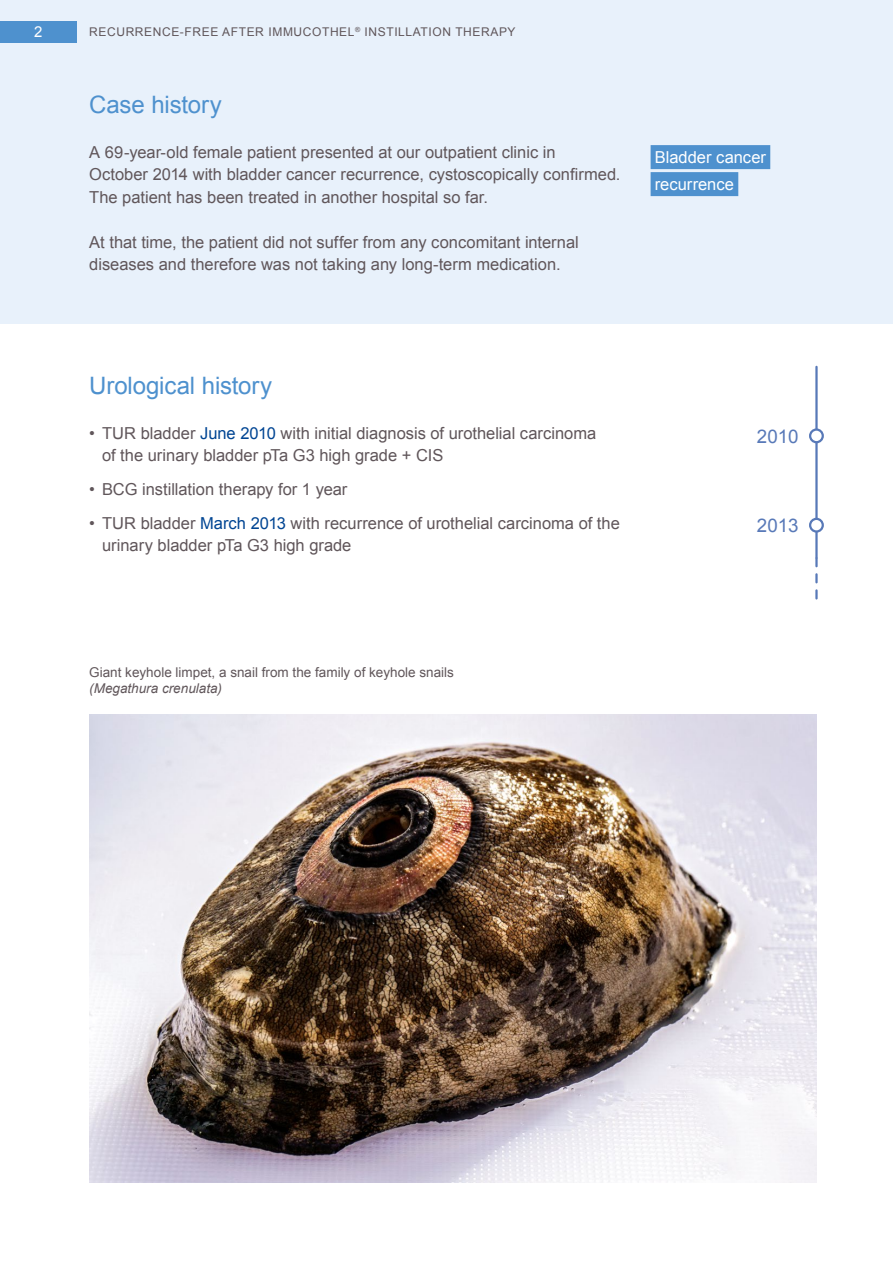
<style>
.page{position:relative;width:893px;height:1263px;background:#fff}
.page>*{position:absolute;margin:0;border:0;box-sizing:border-box;transform-origin:0 0}
.Headline_Shadow_Blue{font:24px "Arial";letter-spacing:-.005em;color:#4e91ce}
.Tabelle_11_Pt{font:18.75px "Arial";color:#5879b8}
.fliesstext_EN{font:16.5px/22.5px "Arial";color:#60565a}
.zitat_klein{font:16.5px "Arial";color:#fff}
.t1{font:15px "Arial";color:#fff}
.BU_linksbündig{font:13.5px/16.5px "Arial";color:#60565a}
.t2{font:12px "Arial";letter-spacing:.05em;color:#60565a}
.s1{color:#014593}
.s2{font-style:italic}
</style>
<div class="page">
<div style="left:0;top:0;width:893px;height:323px;background:#e8f1fb"></div>
<div style="left:651px;top:145px;width:119px;height:24px;background:#4e91ce"></div>
<div style="left:651px;top:172px;width:87px;height:24px;background:#4e91ce"></div>
<hr style="left:815px;top:367px;width:3px;height:191px;background:#5879b8">
<svg style="left:815px;top:558px;width:3px;height:40px"></svg>
<svg style="left:810px;top:430px;width:13px;height:12px"></svg>
<div style="left:809px;top:428px;width:15px;height:15px;border:2px solid #5879b8;border-radius:50%"></div>
<svg style="left:810px;top:519px;width:13px;height:12px"></svg>
<div style="left:809px;top:518px;width:15px;height:15px;border:2px solid #5879b8;border-radius:50%"></div>
<img style="left:89px;top:714px;width:727px;height:468px">
<div style="left:0;top:21px;width:77px;height:22px;background:#4e91ce"></div>
<p class="t1" style="left:34px;top:22px;width:10px">2</p>
<p class="t2" style="left:89px;top:24px;width:428px">RECURRENCE-FREE AFTER IMMUCOTHEL<sup>®</sup> INSTILLATION THERAPY</p>
<p class="Headline_Shadow_Blue" style="left:89px;top:88px;width:134px">Case history</p>
<p class="fliesstext_EN" style="left:89px;top:141px;width:533px">A 69-year-old female patient presented at our outpatient clinic in<br>October 2014 with bladder cancer recurrence, cystoscopically confirmed.<br>The patient has been treated in another hospital so far.</p>
<p class="fliesstext_EN" style="left:89px;top:231px;width:491px">At that time, the patient did not suffer from any concomitant internal diseases and therefore was not taking any long-term medication.</p>
<p class="zitat_klein" style="left:655px;top:146px;width:113px">Bladder cancer</p>
<p class="zitat_klein" style="left:655px;top:173px;width:81px">recurrence</p>
<p class="Headline_Shadow_Blue" style="left:89px;top:370px;width:184px">Urological history</p>
<p class="fliesstext_EN" style="left:102px;top:422px;width:496px;text-indent:-13px">• TUR bladder <span class="s1">June 2010</span> with initial diagnosis of urothelial carcinoma of the urinary bladder pTa G3 high grade + CIS</p>
<p class="fliesstext_EN" style="left:89px;top:478px;width:260px">• BCG instillation therapy for 1 year</p>
<p class="fliesstext_EN" style="left:102px;top:512px;width:519px;text-indent:-13px">• TUR bladder <span class="s1">March 2013</span> with recurrence of urothelial carcinoma of the urinary bladder pTa G3 high grade</p>
<p class="Tabelle_11_Pt" style="left:757px;top:424px;width:43px">2010</p>
<p class="Tabelle_11_Pt" style="left:757px;top:513px;width:43px">2013</p>
<p class="BU_linksbündig" style="left:89px;top:664px;width:366px">Giant keyhole limpet, a snail from the family of keyhole snails <span class="s2">(Megathura crenulata)</span></p>
</div>
